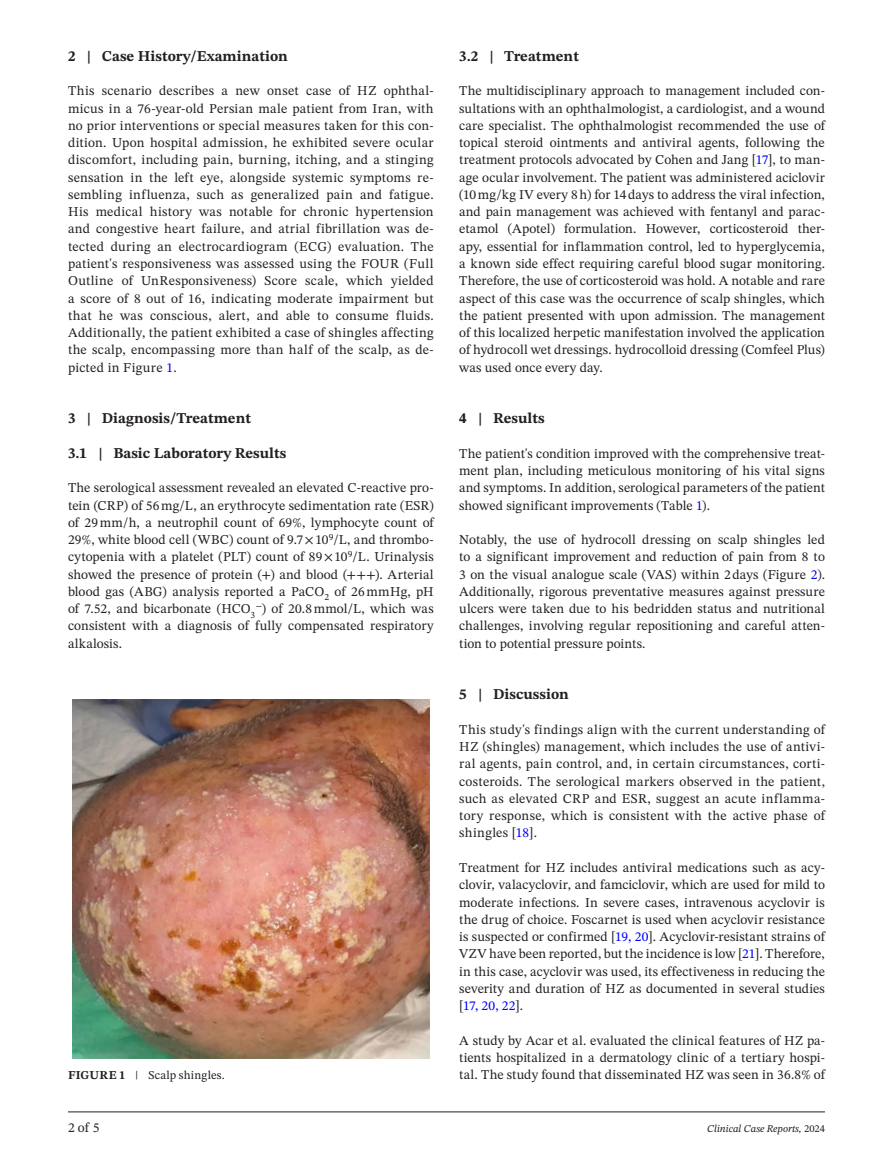
<style>
.page{position:relative;width:893px;height:1174px;background:#fff}
.page>*{position:absolute;margin:0;border:0;box-sizing:border-box;transform-origin:0 0}
.t1{font:700 15px "STIX Two Text";color:#231f20}
.t2{font:13.5px/17.2px "STIX Two Text";letter-spacing:.01em;color:#231f20;text-align:justify}
.t3{font:12px "STIX Two Text";letter-spacing:.02em;color:#231f20}
.t4{font:italic 10.5px "STIX Two Text";color:#231f20}
.s1{color:#00f}
.s2{font-weight:700}
.s3{font-style:normal}
</style>
<div class="page">
<hr style="left:68px;top:1111px;width:757px;height:1px;background:#231f20">
<img style="left:72px;top:700px;width:357px;height:358px">
<p class="t1" style="left:68px;top:45px;width:221px">2 | Case History/Examination</p>
<p class="t2" style="left:68px;top:82px;width:367px">This scenario describes a new onset case of HZ ophthal&shy;micus in a 76-year-old Persian male patient from Iran, with no prior interventions or special measures taken for this con&shy;dition. Upon hospital admission, he exhibited severe ocular discomfort, including pain, burning, itching, and a stinging sensation in the left eye, alongside systemic symptoms re&shy;sembling influenza, such as generalized pain and fatigue.<br>His medical history was notable for chronic hypertension and congestive heart failure, and atrial fibrillation was de&shy;tected during an electrocardiogram (ECG) evaluation. The patient's responsiveness was assessed using the FOUR (Full Outline of UnResponsiveness) Score scale, which yielded a score of 8 out of 16, indicating moderate impairment but that he was conscious, alert, and able to consume fluids.<br>Additionally, the patient exhibited a case of shingles affecting the scalp, encompassing more than half of the scalp, as de&shy;picted in Figure <span class="s1">1</span>.</p>
<p class="t1" style="left:68px;top:407px;width:185px">3 | Diagnosis/Treatment</p>
<p class="t1" style="left:68px;top:442px;width:220px">3.1 | Basic Laboratory Results</p>
<p class="t2" style="left:68px;top:479px;width:367px">The serological assessment revealed an elevated C-reactive pro&shy;tein (CRP) of 56mg/L, an erythrocyte sedimentation rate (ESR) of 29mm/h, a neutrophil count of 69%, lymphocyte count of 29%, white blood cell (WBC) count of 9.7×10<sup>9</sup>/L, and thrombo&shy;cytopenia with a platelet (PLT) count of 89×10<sup>9</sup>/L. Urinalysis showed the presence of protein (+) and blood (+++). Arterial blood gas (ABG) analysis reported a PaCO<sub>2</sub> of 26mmHg, pH of 7.52, and bicarbonate (HCO<sub>3</sub><sup>−</sup>) of 20.8mmol/L, which was consistent with a diagnosis of fully compensated respiratory alkalosis.</p>
<p class="t1" style="left:459px;top:45px;width:121px">3.2 | Treatment</p>
<p class="t2" style="left:459px;top:82px;width:367px">The multidisciplinary approach to management included con&shy;sultations with an ophthalmologist, a cardiologist, and a wound care specialist. The ophthalmologist recommended the use of topical steroid ointments and antiviral agents, following the treatment protocols advocated by Cohen and Jang [<span class="s1">17</span>], to man&shy;age ocular involvement. The patient was administered aciclovir (10mg/kg IV every 8h) for 14days to address the viral infection, and pain management was achieved with fentanyl and parac&shy;etamol (Apotel) formulation. However, corticosteroid ther&shy;apy, essential for inflammation control, led to hyperglycemia, a known side effect requiring careful blood sugar monitoring.<br>Therefore, the use of corticosteroid was hold. A notable and rare aspect of this case was the occurrence of scalp shingles, which the patient presented with upon admission. The management of this localized herpetic manifestation involved the application of hydrocoll wet dressings. hydrocolloid dressing (Comfeel Plus) was used once every day.</p>
<p class="t1" style="left:459px;top:407px;width:87px">4 | Results</p>
<p class="t2" style="left:459px;top:444px;width:367px">The patient's condition improved with the comprehensive treat&shy;ment plan, including meticulous monitoring of his vital signs and symptoms. In addition, serological parameters of the patient showed significant improvements (Table <span class="s1">1</span>).</p>
<p class="t2" style="left:459px;top:531px;width:367px">Notably, the use of hydrocoll dressing on scalp shingles led to a significant improvement and reduction of pain from 8 to 3 on the visual analogue scale (VAS) within 2days (Figure <span class="s1">2</span>).<br>Additionally, rigorous preventative measures against pressure ulcers were taken due to his bedridden status and nutritional challenges, involving regular repositioning and careful atten&shy;tion to potential pressure points.</p>
<p class="t1" style="left:459px;top:683px;width:111px">5 | Discussion</p>
<p class="t2" style="left:459px;top:720px;width:367px">This study's findings align with the current understanding of HZ (shingles) management, which includes the use of antivi&shy;ral agents, pain control, and, in certain circumstances, corti&shy;costeroids. The serological markers observed in the patient, such as elevated CRP and ESR, suggest an acute inflamma&shy;tory response, which is consistent with the active phase of shingles [<span class="s1">18</span>].</p>
<p class="t2" style="left:459px;top:858px;width:367px">Treatment for HZ includes antiviral medications such as acy&shy;clovir, valacyclovir, and famciclovir, which are used for mild to moderate infections. In severe cases, intravenous acyclovir is the drug of choice. Foscarnet is used when acyclovir resistance is suspected or confirmed [<span class="s1">19, 20</span>]. Acyclovir-resistant strains of VZV have been reported, but the incidence is low [<span class="s1">21</span>]. Therefore, in this case, acyclovir was used, its effectiveness in reducing the severity and duration of HZ as documented in several studies [<span class="s1">17, 20, 22</span>].</p>
<p class="t2" style="left:459px;top:1031px;width:367px">A study by Acar et al. evaluated the clinical features of HZ pa&shy;tients hospitalized in a dermatology clinic of a tertiary hospi-</p>
<p class="t3" style="left:68px;top:1066px;width:158px"><span class="s2">FIGURE 1</span> | Scalp shingles.</p>
<p class="t2" style="left:459px;top:1066px;width:367px">tal. The study found that disseminated HZ was seen in 36.8% of</p>
<p class="t2" style="left:68px;top:1119px;width:33px">2 of 5</p>
<p class="t4" style="left:707px;top:1121px;width:119px">Clinical Case Reports, <span class="s3">2024</span></p>
</div>
